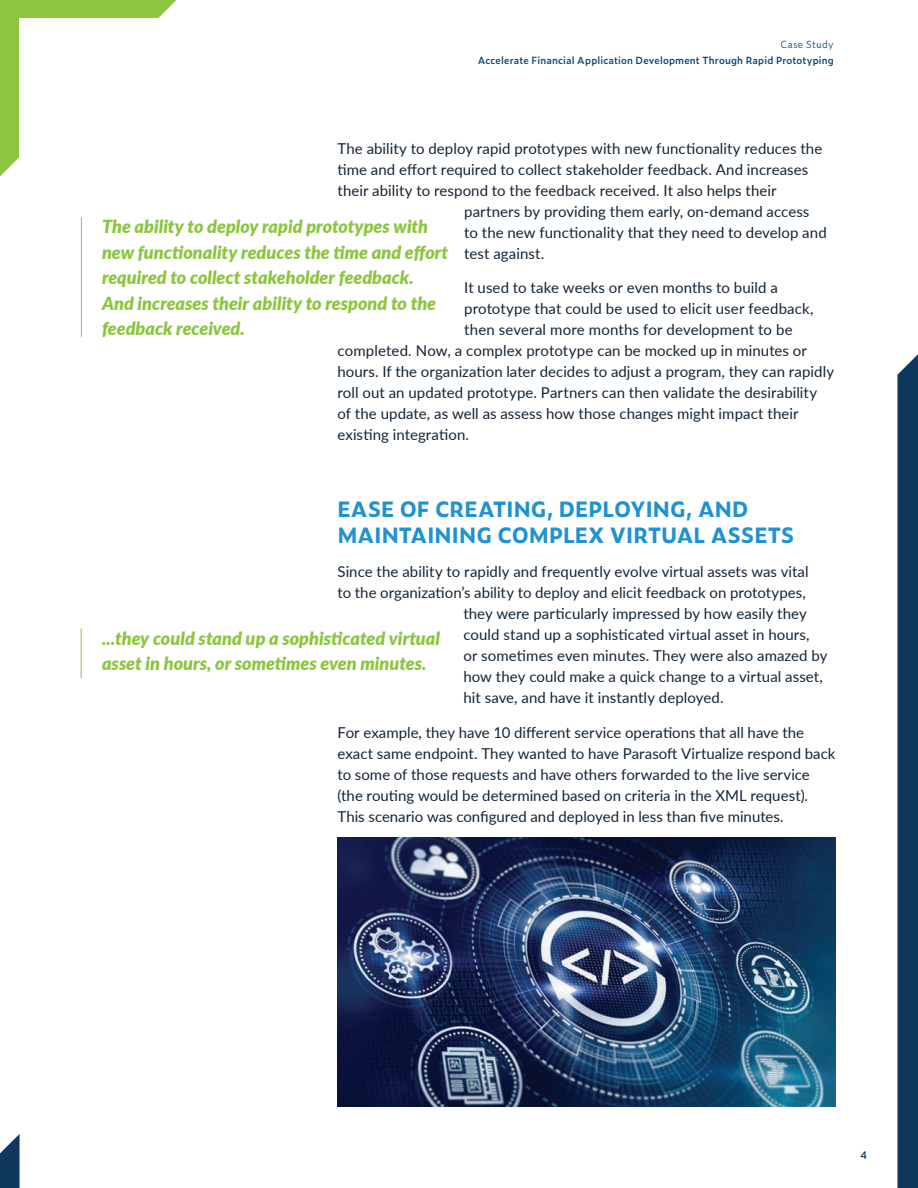
<style>
.page{position:relative;width:918px;height:1188px;background:#fff}
.page>*{position:absolute;margin:0;border:0;box-sizing:border-box;transform-origin:0 0}
.t1{font:700 21px/25.2px "Zeitung Pro";letter-spacing:-.005em;color:#1f92d1}
.t2{font:italic 900 18px/25.5px "Lato";color:#8bc63e}
.t3{font:15px/21px "Lato";letter-spacing:.005em;color:#132536}
.t4{font:700 10.5px "Lato";color:#0e385e}
.t5{font:600 9.9px "Zeitung Pro";letter-spacing:.015em;color:#074877}
.t6{font:300 9.9px "Zeitung Pro";letter-spacing:.015em;color:#074877}
</style>
<div class="page">
<svg style="left:0;top:0;width:177px;height:177px"></svg>
<div style="left:19px;top:19px;width:153px;height:156px;background:#fff"></div>
<div style="left:897px;top:354px;width:21px;height:834px;background:#0e385e"></div>
<svg style="left:0;top:1134px;width:20px;height:54px"></svg>
<img style="left:338px;top:837px;width:497px;height:270px">
<hr style="left:81px;top:629px;width:1px;height:49px;background:#8bc63e">
<hr style="left:81px;top:217px;width:1px;height:120px;background:#8bc63e">
<p class="t6" style="left:780px;top:37px;width:55px">Case Study</p>
<p class="t5" style="left:478px;top:53px;width:358px">Accelerate Financial Application Development Through Rapid Prototyping</p>
<p class="t3" style="left:338px;top:137px;width:486px">The ability to deploy rapid prototypes with new functionality reduces the</p>
<p class="t3" style="left:338px;top:158px;width:472px">time and effort required to collect stakeholder feedback. And increases</p>
<p class="t3" style="left:338px;top:179px;width:441px">their ability to respond to the feedback received. It also helps their</p>
<p class="t3" style="left:464px;top:200px;width:347px">partners by providing them early, on-demand access</p>
<p class="t3" style="left:464px;top:221px;width:364px">to the new functionality that they need to develop and</p>
<p class="t3" style="left:464px;top:242px;width:82px">test against.</p>
<p class="t3" style="left:464px;top:276px;width:315px">It used to take weeks or even months to build a</p>
<p class="t3" style="left:464px;top:297px;width:351px">prototype that could be used to elicit user feedback,</p>
<p class="t3" style="left:464px;top:318px;width:330px">then several more months for development to be</p>
<p class="t3" style="left:338px;top:339px;width:471px">completed. Now, a complex prototype can be mocked up in minutes or</p>
<p class="t3" style="left:338px;top:360px;width:498px">hours. If the organization later decides to adjust a program, they can rapidly</p>
<p class="t3" style="left:338px;top:381px;width:481px">roll out an updated prototype. Partners can then validate the desirability</p>
<p class="t3" style="left:338px;top:402px;width:463px">of the update, as well as assess how those changes might impact their</p>
<p class="t3" style="left:338px;top:423px;width:133px">existing integration.</p>
<p class="t2" style="left:102px;top:213px;width:348px">The ability to deploy rapid prototypes with new functionality reduces the time and effort required to collect stakeholder feedback.<br>And increases their ability to respond to the feedback received.</p>
<h1 class="t1" style="left:338px;top:496px;width:458px">EASE OF CREATING, DEPLOYING, AND<br>MAINTAINING COMPLEX VIRTUAL ASSETS</h1>
<p class="t3" style="left:338px;top:561px;width:473px">Since the ability to rapidly and frequently evolve virtual assets was vital</p>
<p class="t3" style="left:338px;top:582px;width:470px">to the organization’s ability to deploy and elicit feedback on prototypes,</p>
<p class="t3" style="left:463px;top:603px;width:345px">they were particularly impressed by how easily they</p>
<p class="t3" style="left:463px;top:624px;width:348px">could stand up a sophisticated virtual asset in hours,</p>
<p class="t3" style="left:463px;top:645px;width:366px">or sometimes even minutes. They were also amazed by</p>
<p class="t3" style="left:463px;top:666px;width:361px">how they could make a quick change to a virtual asset,</p>
<p class="t3" style="left:463px;top:687px;width:262px">hit save, and have it instantly deployed.</p>
<p class="t3" style="left:338px;top:721px;width:499px">For example, they have 10 different service operations that all have the exact same endpoint. They wanted to have Parasoft Virtualize respond back to some of those requests and have others forwarded to the live service (the routing would be determined based on criteria in the XML request).<br>This scenario was configured and deployed in less than five minutes.</p>
<p class="t2" style="left:102px;top:624px;width:339px">...they could stand up a sophisticated virtual asset in hours, or sometimes even minutes.</p>
<p class="t4" style="left:861px;top:1147px;width:8px">4</p>
</div>
